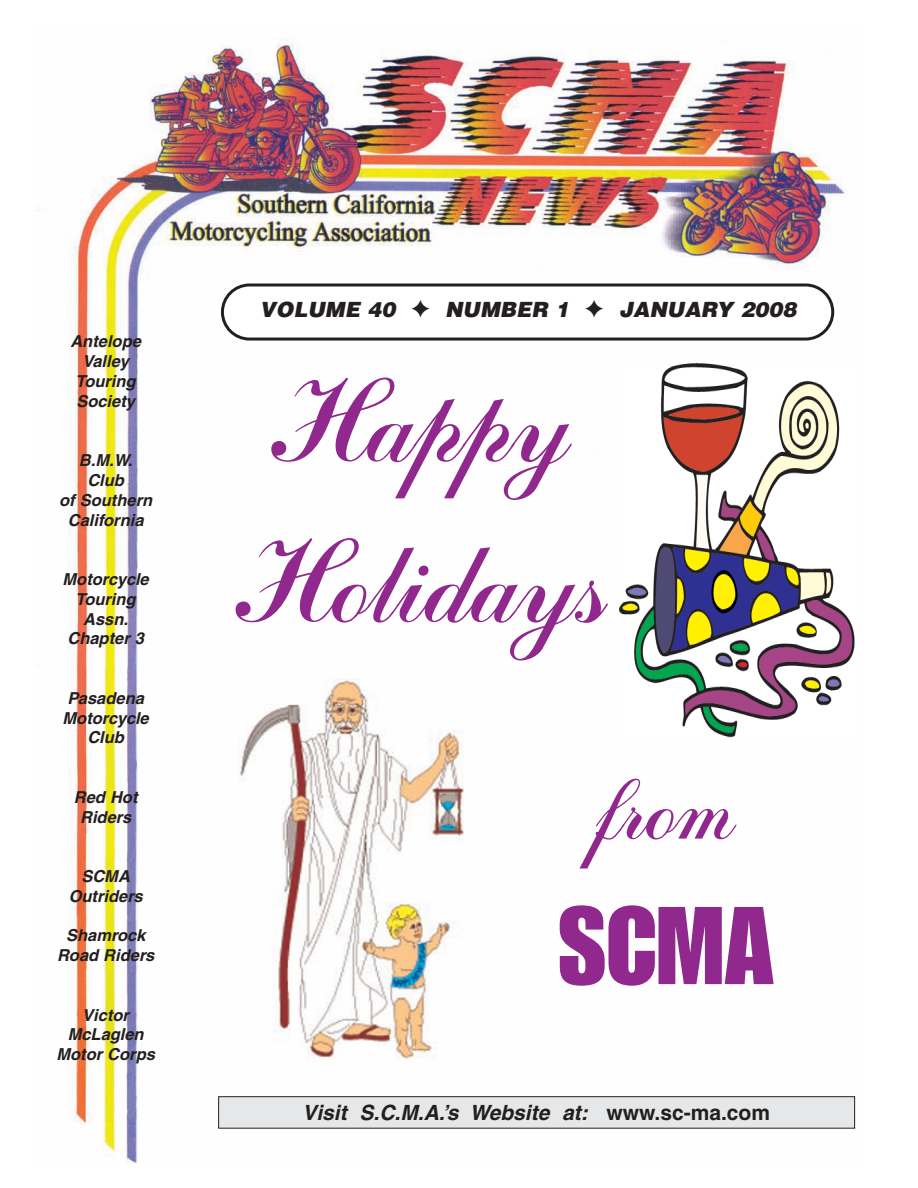
<style>
.page{position:relative;width:918px;height:1188px;background:#fff}
.page>*{position:absolute;margin:0;border:0;box-sizing:border-box;transform-origin:0 0}
.t1{font:135px/160.5px "Coventry Script FLF";color:#90288d}
.t2{font:108px "Coventry Script FLF";color:#90288d}
.t3{font:108px "Impact";color:#90288d}
.t4{font:italic 700 21px "Helvetica";color:#231f20}
.t5{font:italic 900 21px "Helvetica";color:#231f20}
.t6{font:italic 700 16.5px/19.8px "Helvetica";color:#231f20;text-align:center}
.s1{font-style:normal}
</style>
<div class="page">
<img style="left:38px;top:38px;width:818px;height:1124px">
<div style="left:219px;top:1097px;width:635px;height:31px;background:#e6e7e9"></div>
<div style="left:218px;top:1096px;width:637px;height:33px;border:1px solid #231f20"></div>
<svg style="left:221px;top:284px;width:613px;height:57px"></svg>
<img style="left:239px;top:679px;width:226px;height:382px">
<img style="left:620px;top:362px;width:235px;height:376px">
<p class="t6" style="left:70px;top:333px;width:75px">Antelope<br>Valley<br>Touring<br>Society</p>
<p class="t6" style="left:59px;top:452px;width:98px">B.M.W.<br>Club<br>of Southern<br>California</p>
<p class="t6" style="left:63px;top:571px;width:91px">Motorcycle<br>Touring<br>Assn.<br>Chapter 3</p>
<p class="t6" style="left:63px;top:690px;width:91px">Pasadena<br>Motorcycle<br>Club</p>
<p class="t6" style="left:74px;top:789px;width:68px">Red Hot<br>Riders</p>
<p class="t6" style="left:69px;top:868px;width:79px">SCMA<br>Outriders</p>
<p class="t6" style="left:57px;top:927px;width:102px">Shamrock<br>Road Riders</p>
<p class="t6" style="left:56px;top:1007px;width:103px">Victor<br>McLaglen<br>Motor Corps</p>
<p class="t5" style="left:260px;top:302px;width:542px">VOLUME 40 ✦ NUMBER 1 ✦ JANUARY 2008</p>
<h1 class="t1" style="left:235px;top:334px;width:373px">Happy<br>Holidays</h1>
<h2 class="t2" style="left:597px;top:738px;width:141px">from</h2>
<h2 class="t3" style="left:558px;top:907px;width:217px">SCMA</h2>
<p class="t4" style="left:302px;top:1105px;width:469px">Visit S.C.M.A.’s Website at: <span class="s1">www. s c - m a . c o m</span></p>
</div>
